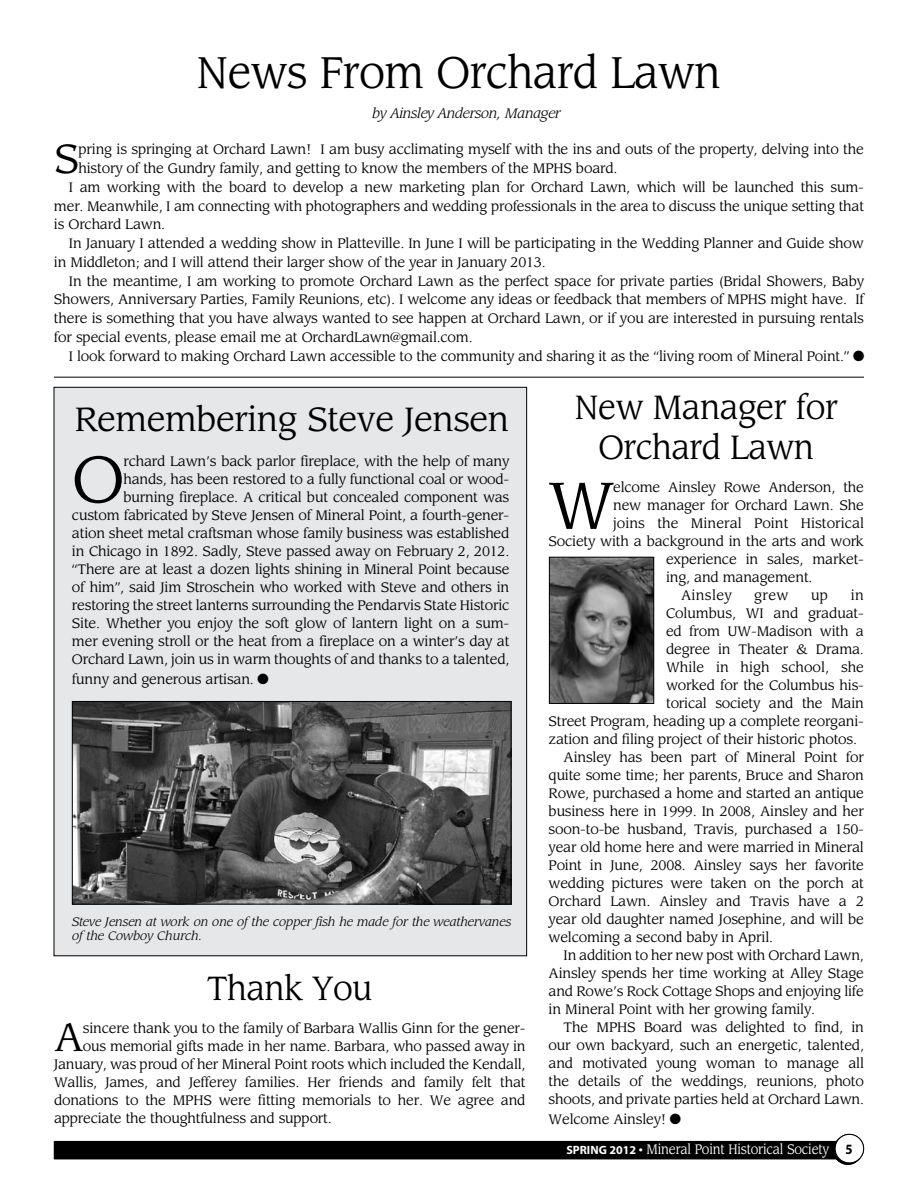
<style>
.page{position:relative;width:918px;height:1188px;background:#fff}
.page>*{position:absolute;margin:0;border:0;box-sizing:border-box;transform-origin:0 0}
.t1{font:64.35px "Leawood";color:#000}
.t2{font:43.5px "Leawood";letter-spacing:-.015em;color:#000;scale:.95 1}
.t3{font:39.9px "Leawood";color:#000}
.t4{font:38.85px "Leawood";color:#000}
.t5{font:33px/40.5px "Leawood";letter-spacing:-.015em;color:#000;text-align:center;scale:.95 1}
.t6{font:33px "Leawood";letter-spacing:-.015em;color:#000}
.t7{font:13.5px/18px "Leawood";letter-spacing:-.015em;color:#000;text-align:right}
.t8{font:13.5px "Leawood";letter-spacing:-.015em;color:#fff;scale:.9 1}
.t9{font:italic 13.5px "Leawood";letter-spacing:-.015em;color:#000}
.t10{font:13.5px "Leawood";letter-spacing:.02em;color:#000}
.t11{font:italic 12px/14.2px "Leawood";color:#000}
.s1{font-family:"Myriad";font-weight:700;font-size:12px}
.s2{font-family:"Myriad";font-weight:700;font-size:14.25px;color:#000}
</style>
<div class="page">
<div style="left:54px;top:1141px;width:799px;height:18px;background:#000"></div>
<div style="left:834px;top:1136px;width:28px;height:28px;background:#000;border-radius:50%"></div>
<div style="left:833px;top:1136px;width:29px;height:29px;border:1px solid #000;border-radius:50%"></div>
<div style="left:835px;top:1134px;width:29px;height:29px;background:#fff;border-radius:50%"></div>
<div style="left:835px;top:1134px;width:29px;height:29px;border:1px solid #000;border-radius:50%"></div>
<hr style="left:54px;top:377px;width:810px;height:1px;background:#000">
<img style="left:551px;top:559px;width:101px;height:143px">
<div style="left:549px;top:557px;width:105px;height:147px;border:1px solid #000"></div>
<div style="left:54px;top:387px;width:473px;height:569px;background:#e6e7e8"></div>
<img style="left:74px;top:703px;width:435px;height:199px">
<div style="left:72px;top:701px;width:439px;height:203px;border:1px solid #000"></div>
<h2 class="t2" style="left:197px;top:46px;width:553px">News From Orchard Lawn</h2>
<p class="t9" style="left:372px;top:105px;width:190px">by Ainsley Anderson, Manager</p>
<h3 class="t3" style="left:54px;top:135px;width:27px">S</h3>
<p class="t7" style="left:79px;top:141px;width:787px">pring is springing at Orchard Lawn! I am busy acclimating myself with the ins and outs of the property, delving into the</p>
<p class="t7" style="left:79px;top:160px;width:540px">history of the Gundry family, and getting to know the members of the MPHS board.</p>
<p class="t7" style="left:69px;top:178px;width:796px">I am working with the board to develop a new marketing plan for Orchard Lawn, which will be launched this sum-</p>
<p class="t7" style="left:54px;top:197px;width:812px">mer. Meanwhile, I am connecting with photographers and wedding professionals in the area to discuss the unique setting that</p>
<p class="t7" style="left:54px;top:216px;width:113px">is Orchard Lawn.</p>
<p class="t7" style="left:69px;top:235px;width:796px">In January I attended a wedding show in Platteville. In June I will be participating in the Wedding Planner and Guide show</p>
<p class="t7" style="left:54px;top:253px;width:493px">in Middleton; and I will attend their larger show of the year in January 2013.</p>
<p class="t7" style="left:69px;top:272px;width:797px">In the meantime, I am working to promote Orchard Lawn as the perfect space for private parties (Bridal Showers, Baby</p>
<p class="t7" style="left:54px;top:291px;width:811px">Showers, Anniversary Parties, Family Reunions, etc). I welcome any ideas or feedback that members of MPHS might have. If</p>
<p class="t7" style="left:54px;top:310px;width:811px">there is something that you have always wanted to see happen at Orchard Lawn, or if you are interested in pursuing rentals</p>
<p class="t7" style="left:54px;top:328px;width:420px">for special events, please email me at OrchardLawn@gmail.com.</p>
<p class="t7" style="left:69px;top:347px;width:797px">I look forward to making Orchard Lawn accessible to the community and sharing it as the “living room of Mineral Point.” ■</p>
<h3 class="t5" style="left:575px;top:387px;width:278px">New Manager for<br>Orchard Lawn</h3>
<h1 class="t1" style="left:549px;top:467px;width:67px">W</h1>
<p class="t7" style="left:613px;top:479px;width:252px">elcome Ainsley Rowe Anderson, the</p>
<h3 class="t6" style="left:75px;top:400px;width:436px">Remembering Steve Jensen</h3>
<p class="t7" style="left:72px;top:453px;width:439px">rchard Lawn’s back parlor fireplace, with the help of many<br>hands, has been restored to a fully functional coal or wood&shy;burning fireplace. A critical but concealed component was<br>custom fabricated by Steve Jensen of Mineral Point, a fourth-gener&shy;ation sheet metal craftsman whose family business was established in Chicago in 1892. Sadly, Steve passed away on February 2, 2012. “There are at least a dozen lights shining in Mineral Point because of him”, said Jim Stroschein who worked with Steve and others in restoring the street lanterns surrounding the Pendarvis State Historic Site. Whether you enjoy the soft glow of lantern light on a sum&shy;mer evening stroll or the heat from a fireplace on a winter’s day at Orchard Lawn, join us in warm thoughts of and thanks to a talented,</p>
<p class="t7" style="left:72px;top:670px;width:198px">funny and generous artisan. ■</p>
<h1 class="t1" style="left:72px;top:441px;width:54px">O</h1>
<p class="t7" style="left:613px;top:497px;width:252px">new manager for Orchard Lawn. She</p>
<p class="t7" style="left:613px;top:515px;width:252px">joins the Mineral Point Historical</p>
<p class="t7" style="left:549px;top:533px;width:317px">Society with a background in the arts and work</p>
<p class="t7" style="left:666px;top:551px;width:199px">experience in sales, market-</p>
<p class="t7" style="left:666px;top:569px;width:148px">ing, and management.</p>
<p class="t10" style="left:681px;top:587px;width:52px">Ainsley</p>
<p class="t7" style="left:754px;top:587px;width:36px">grew</p>
<p class="t7" style="left:811px;top:587px;width:19px">up</p>
<p class="t7" style="left:851px;top:587px;width:15px">in</p>
<p class="t7" style="left:666px;top:605px;width:199px">Columbus, WI and graduat-</p>
<p class="t7" style="left:666px;top:623px;width:199px">ed from UW-Madison with a</p>
<p class="t7" style="left:666px;top:641px;width:199px">degree in Theater &amp; Drama.</p>
<p class="t7" style="left:666px;top:659px;width:199px">While in high school, she</p>
<p class="t7" style="left:666px;top:677px;width:199px">worked for the Columbus his-</p>
<p class="t7" style="left:666px;top:695px;width:199px">torical society and the Main</p>
<p class="t7" style="left:549px;top:713px;width:317px">Street Program, heading up a complete reorgani-</p>
<p class="t7" style="left:549px;top:731px;width:310px">zation and filing project of their historic photos.</p>
<p class="t7" style="left:564px;top:749px;width:302px">Ainsley has been part of Mineral Point for</p>
<p class="t7" style="left:549px;top:767px;width:317px">quite some time; her parents, Bruce and Sharon</p>
<p class="t7" style="left:549px;top:785px;width:317px">Rowe, purchased a home and started an antique</p>
<p class="t7" style="left:549px;top:803px;width:317px">business here in 1999. In 2008, Ainsley and her</p>
<p class="t7" style="left:549px;top:821px;width:317px">soon-to-be husband, Travis, purchased a 150-</p>
<p class="t7" style="left:549px;top:839px;width:317px">year old home here and were married in Mineral</p>
<p class="t7" style="left:549px;top:857px;width:317px">Point in June, 2008. Ainsley says her favorite</p>
<p class="t7" style="left:549px;top:875px;width:317px">wedding pictures were taken on the porch at</p>
<p class="t7" style="left:549px;top:893px;width:317px">Orchard Lawn. Ainsley and Travis have a 2</p>
<p class="t7" style="left:549px;top:911px;width:317px">year old daughter named Josephine, and will be</p>
<p class="t7" style="left:549px;top:929px;width:226px">welcoming a second baby in April.</p>
<p class="t7" style="left:564px;top:947px;width:302px">In addition to her new post with Orchard Lawn,</p>
<p class="t7" style="left:549px;top:965px;width:317px">Ainsley spends her time working at Alley Stage</p>
<p class="t7" style="left:549px;top:983px;width:317px">and Rowe’s Rock Cottage Shops and enjoying life</p>
<p class="t7" style="left:549px;top:1001px;width:268px">in Mineral Point with her growing family.</p>
<p class="t7" style="left:564px;top:1019px;width:302px">The MPHS Board was delighted to find, in</p>
<p class="t7" style="left:549px;top:1037px;width:317px">our own backyard, such an energetic, talented,</p>
<p class="t7" style="left:549px;top:1055px;width:317px">and motivated young woman to manage all</p>
<p class="t7" style="left:549px;top:1073px;width:317px">the details of the weddings, reunions, photo</p>
<p class="t7" style="left:549px;top:1091px;width:317px">shoots, and private parties held at Orchard Lawn.</p>
<p class="t7" style="left:549px;top:1110px;width:134px">Welcome Ainsley! ■</p>
<p class="t11" style="left:72px;top:915px;width:441px">Steve Jensen at work on one of the copper fish he made for the weathervanes of the Cowboy Church.</p>
<h3 class="t5" style="left:207px;top:969px;width:175px">Thank You</h3>
<h3 class="t4" style="left:54px;top:1014px;width:31px">A</h3>
<p class="t7" style="left:83px;top:1020px;width:444px">sincere thank you to the family of Barbara Wallis Ginn for the gener-</p>
<p class="t7" style="left:83px;top:1038px;width:444px">ous memorial gifts made in her name. Barbara, who passed away in</p>
<p class="t7" style="left:54px;top:1056px;width:473px">January, was proud of her Mineral Point roots which included the Kendall,</p>
<p class="t7" style="left:54px;top:1074px;width:473px">Wallis, James, and Jefferey families. Her friends and family felt that</p>
<p class="t7" style="left:54px;top:1092px;width:473px">donations to the MPHS were fitting memorials to her. We agree and</p>
<p class="t7" style="left:54px;top:1110px;width:279px">appreciate the thoughtfulness and support.</p>
<p class="t8" style="left:566px;top:1141px;width:319px"><span class="s1">SPRING 2012 •</span> Mineral Point Historical Society <span class="s2">5</span></p>
</div>
